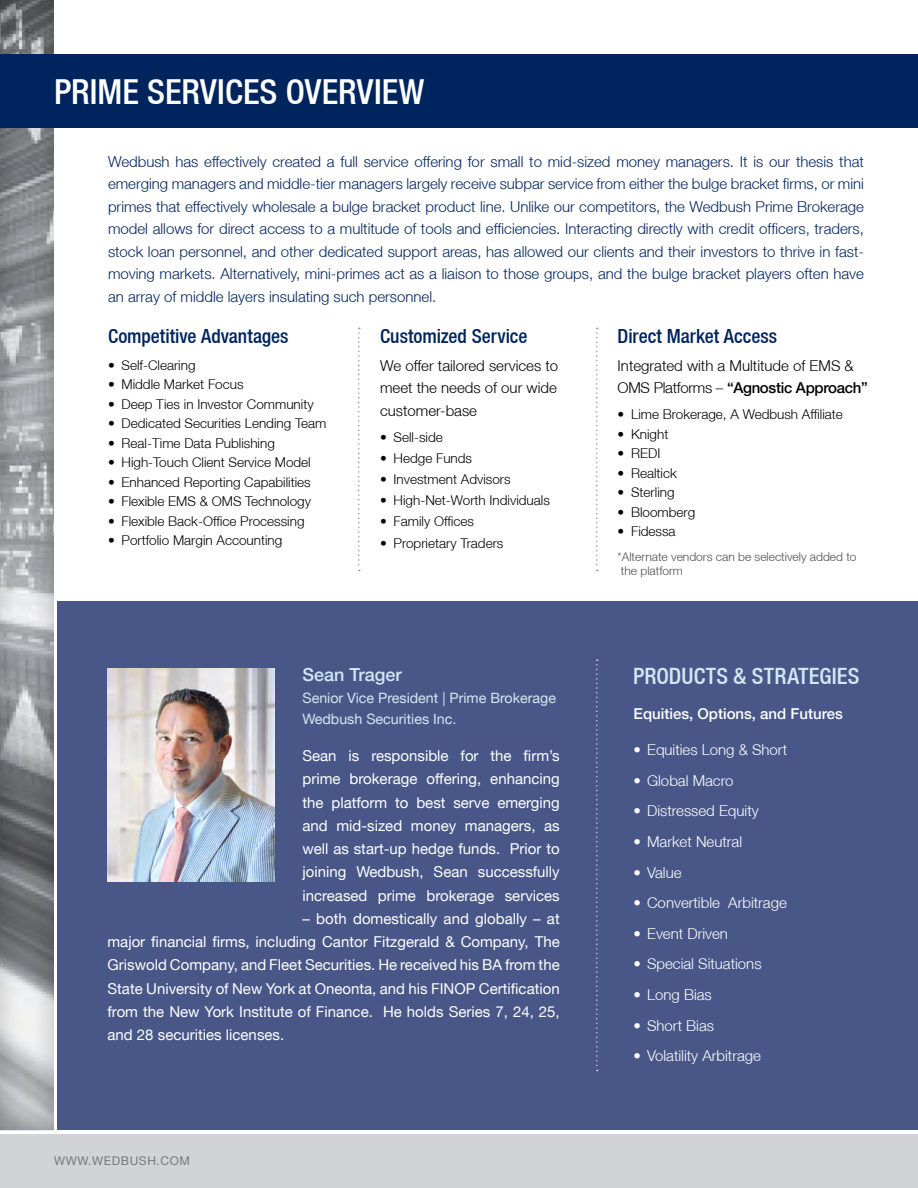
<style>
.page{position:relative;width:918px;height:1188px;background:#fff}
.page>*{position:absolute;margin:0;border:0;box-sizing:border-box;transform-origin:0 0}
.t1{font:500 condensed 34.5px "Helvetica Neue LT";color:#fff}
.t2{font:500 condensed 22.5px "Helvetica Neue LT";letter-spacing:.005em;color:#d0e9f2}
.t3{font:500 condensed 19.5px "Helvetica Neue LT";color:#00245d}
.t4{font:500 18px "Helvetica Neue LT";color:#d0e9f2}
.t5{font:300 15px/22.5px "Helvetica Neue LT";color:#00245d;text-align:justify}
.t6{font:15px/23.2px "Helvetica Neue LT";color:#fff;text-align:justify}
.t7{font:300 15px "Helvetica Neue LT";color:#fff}
.t8{font:300 15px/22.5px "Helvetica Neue LT";color:#000;text-align:justify}
.t9{font:500 15px "Helvetica Neue LT";color:#fff}
.t10{font:14.25px/21px "Helvetica Neue LT";color:#d0e9f2}
.t11{font:300 13.5px "Helvetica Neue LT";color:#000}
.t12{font:300 12px/14.4px "Helvetica Neue LT";color:#4d4d4f}
.t13{font:12px "Helvetica Neue LT";letter-spacing:.05em;color:#77787b}
.s1{font-weight:500}
</style>
<div class="page">
<div style="left:0;top:1134px;width:918px;height:54px;background:#d1d3d4"></div>
<div style="left:0;top:0;width:56px;height:1131px;background:#000;opacity:.25"></div>
<div style="left:58px;top:602px;width:860px;height:528px;background:#485788"></div>
<hr style="left:917px;top:0;width:1px;height:602px;background:#dcddde">
<svg style="left:0;top:1130px;width:54px;height:1px"></svg>
<img style="left:108px;top:668px;width:167px;height:213px">
<div style="left:0;top:54px;width:918px;height:74px;background:#00245d"></div>
<svg style="left:596px;top:659px;width:2px;height:412px"></svg>
<svg style="left:358px;top:328px;width:2px;height:243px"></svg>
<svg style="left:596px;top:328px;width:2px;height:243px"></svg>
<h1 class="t1" style="left:54px;top:71px;width:372px">PRIME SERVICES OVERVIEW</h1>
<p class="t5" style="left:108px;top:150px;width:758px">Wedbush has effectively created a full service offering for small to mid-sized money managers. It is our thesis that emerging managers and middle-tier managers largely receive subpar service from either the bulge bracket firms, or mini primes that effectively wholesale a bulge bracket product line. Unlike our competitors, the Wedbush Prime Brokerage model allows for direct access to a multitude of tools and efficiencies. Interacting directly with credit officers, traders, stock loan personnel, and other dedicated support areas, has allowed our clients and their investors to thrive in fast&shy;moving markets. Alternatively, mini-primes act as a liaison to those groups, and the bulge bracket players often have an array of middle layers insulating such personnel.</p>
<h3 class="t3" style="left:108px;top:325px;width:182px">Competitive Advantages</h3>
<h3 class="t3" style="left:380px;top:325px;width:149px">Customized Service</h3>
<h3 class="t3" style="left:618px;top:325px;width:161px">Direct Market Access</h3>
<p class="t11" style="left:108px;top:357px;width:89px">• Self-Clearing</p>
<p class="t11" style="left:108px;top:376px;width:137px">• Middle Market Focus</p>
<p class="t11" style="left:108px;top:396px;width:207px">• Deep Ties in Investor Community</p>
<p class="t11" style="left:108px;top:415px;width:220px">• Dedicated Securities Lending Team</p>
<p class="t11" style="left:108px;top:435px;width:168px">• Real-Time Data Publishing</p>
<p class="t11" style="left:108px;top:454px;width:204px">• High-Touch Client Service Model</p>
<p class="t11" style="left:108px;top:474px;width:204px">• Enhanced Reporting Capabilities</p>
<p class="t11" style="left:108px;top:493px;width:205px">• Flexible EMS &amp; OMS Technology</p>
<p class="t11" style="left:108px;top:513px;width:198px">• Flexible Back-Office Processing</p>
<p class="t11" style="left:108px;top:532px;width:176px">• Portfolio Margin Accounting</p>
<p class="t8" style="left:380px;top:354px;width:180px">We offer tailored services to meet the needs of our wide customer-base</p>
<p class="t11" style="left:380px;top:429px;width:64px">• Sell-side</p>
<p class="t11" style="left:380px;top:450px;width:94px">• Hedge Funds</p>
<p class="t11" style="left:380px;top:471px;width:132px">• Investment Advisors</p>
<p class="t11" style="left:380px;top:492px;width:171px">• High-Net-Worth Individuals</p>
<p class="t11" style="left:380px;top:513px;width:96px">• Family Offices</p>
<p class="t11" style="left:380px;top:534px;width:125px">• Proprietary Traders</p>
<p class="t4" style="left:302px;top:664px;width:101px">Sean Trager</p>
<p class="t10" style="left:302px;top:688px;width:255px">Senior Vice President | Prime Brokerage<br>Wedbush Securities Inc.</p>
<p class="t6" style="left:302px;top:744px;width:259px">Sean is responsible for the firm’s prime brokerage offering, enhancing the platform to best serve emerging and mid-sized money managers, as well as start-up hedge funds. Prior to joining Wedbush, Sean successfully increased prime brokerage services</p>
<p class="t6" style="left:108px;top:907px;width:454px;text-indent:195px">– both domestically and globally – at major financial firms, including Cantor Fitzgerald &amp; Company, The Griswold Company, and Fleet Securities. He received his BA from the State University of New York at Oneonta, and his FINOP Certification from the New York Institute of Finance. He holds Series 7, 24, 25, and 28 securities licenses.</p>
<p class="t13" style="left:54px;top:1154px;width:137px">WWW.WEDBUSH.COM</p>
<p class="t8" style="left:618px;top:354px;width:252px">Integrated with a Multitude of EMS &amp;<br>OMS Platforms – <span class="s1">“Agnostic Approach”</span></p>
<p class="t11" style="left:618px;top:406px;width:227px">• Lime Brokerage, A Wedbush Affiliate</p>
<p class="t11" style="left:618px;top:426px;width:52px">• Knight</p>
<p class="t11" style="left:618px;top:445px;width:44px">• REDI</p>
<p class="t11" style="left:618px;top:465px;width:61px">• Realtick</p>
<p class="t11" style="left:618px;top:484px;width:59px">• Sterling</p>
<p class="t11" style="left:618px;top:504px;width:79px">• Bloomberg</p>
<p class="t11" style="left:618px;top:523px;width:59px">• Fidessa</p>
<p class="t12" style="left:618px;top:549px;width:240px">*Alternate vendors can be selectively added to the platform</p>
<h2 class="t2" style="left:633px;top:663px;width:228px">PRODUCTS &amp; STRATEGIES</h2>
<p class="t9" style="left:634px;top:705px;width:211px">Equities, Options, and Futures</p>
<p class="t7" style="left:634px;top:741px;width:155px">• Equities Long &amp; Short</p>
<p class="t7" style="left:634px;top:771px;width:101px">• Global Macro</p>
<p class="t7" style="left:634px;top:802px;width:127px">• Distressed Equity</p>
<p class="t7" style="left:634px;top:832px;width:110px">• Market Neutral</p>
<p class="t7" style="left:634px;top:863px;width:49px">• Value</p>
<p class="t7" style="left:634px;top:894px;width:155px">• Convertible Arbitrage</p>
<p class="t7" style="left:634px;top:924px;width:96px">• Event Driven</p>
<p class="t7" style="left:634px;top:955px;width:129px">• Special Situations</p>
<p class="t7" style="left:634px;top:985px;width:80px">• Long Bias</p>
<p class="t7" style="left:634px;top:1016px;width:82px">• Short Bias</p>
<p class="t7" style="left:634px;top:1047px;width:129px">• Volatility Arbitrage</p>
</div>
